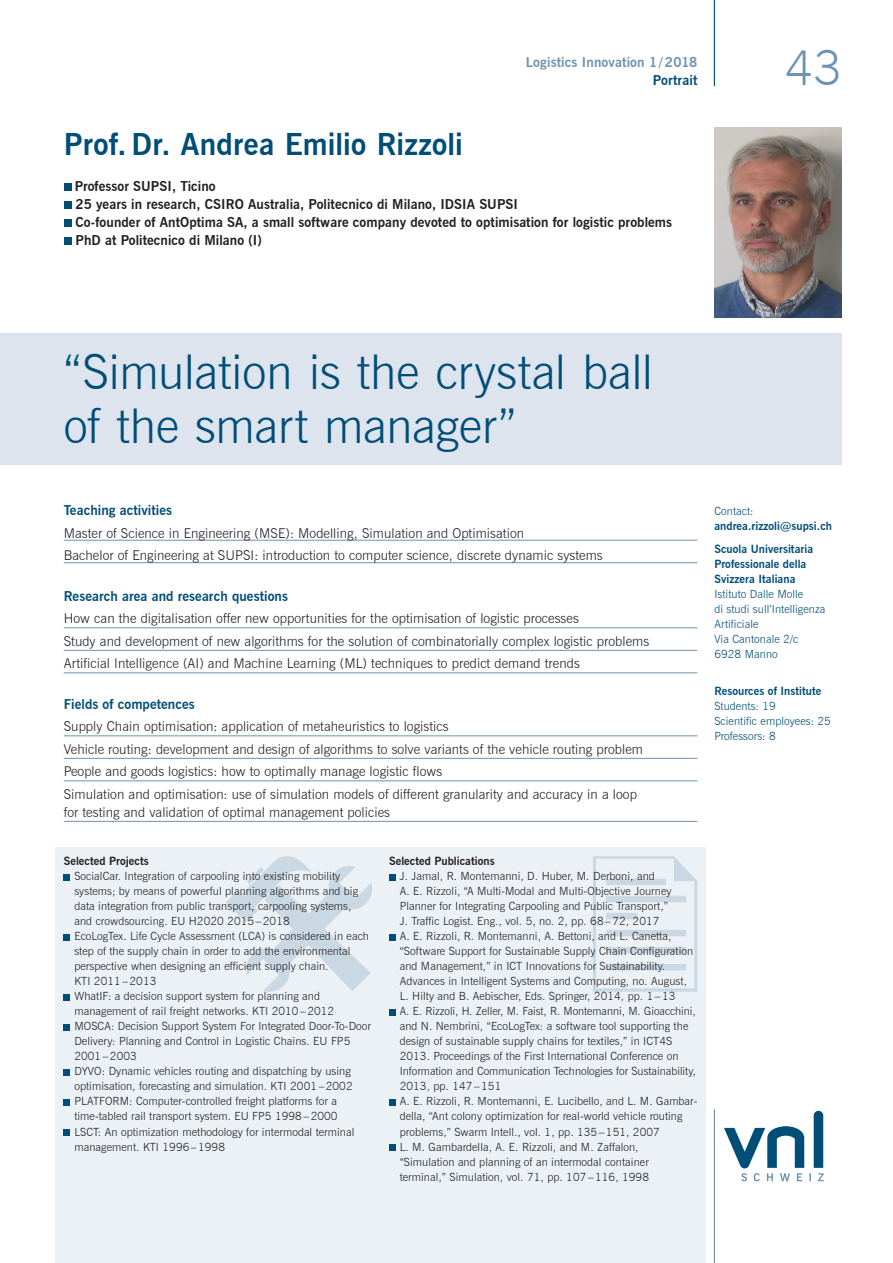
<style>
.page{position:relative;width:893px;height:1263px;background:#fff}
.page>*{position:absolute;margin:0;border:0;box-sizing:border-box;transform-origin:0 0}
._01_Titel_1{font:300 48px/54px "News Gothic BT";letter-spacing:-.005em;color:#004e78}
.t1{font:300 48px "News Gothic BT";color:#6d93b0}
._01_Titel_1-2{font:700 30px "News Gothic BT";letter-spacing:.005em;color:#004e78}
._04_Grundtext{font:300 13.5px/18px "News Gothic BT";letter-spacing:.005em;color:#231f20}
._04_Grundtext-2{font:700 13.5px "News Gothic BT";letter-spacing:.005em;color:#231f20}
._05_Untertitel{font:700 13.5px "News Gothic BT";letter-spacing:.005em;color:#004e78}
.t2{font:700 13.5px "News Gothic BT";letter-spacing:.01em;color:#6d93b0}
._04_Grundtext-3{font:300 11.25px/15px "News Gothic BT";letter-spacing:.005em;color:#231f20}
._04_Grundtext-4{font:300 11.25px/15px "News Gothic BT";letter-spacing:.005em;color:#004e78}
._04_Grundtext-5{font:700 11.25px "News Gothic BT";letter-spacing:.005em;color:#231f20}
._04_Grundtext-6{font:700 11.25px/15px "News Gothic BT";letter-spacing:.005em;color:#004e78}
.s1{font-weight:300}
.s2{font-weight:700}
</style>
<div class="page">
<hr style="left:714px;top:0;width:1px;height:86px;background:#004e78">
<div style="left:0;top:333px;width:842px;height:131px;background:#dde4ed"></div>
<hr style="left:64px;top:540px;width:633px;height:1px;background:#6d93b0">
<hr style="left:64px;top:562px;width:633px;height:1px;background:#6d93b0">
<hr style="left:64px;top:627px;width:633px;height:1px;background:#6d93b0">
<hr style="left:64px;top:650px;width:633px;height:1px;background:#6d93b0">
<hr style="left:64px;top:672px;width:633px;height:1px;background:#6d93b0">
<hr style="left:64px;top:735px;width:633px;height:1px;background:#6d93b0">
<hr style="left:64px;top:758px;width:633px;height:1px;background:#6d93b0">
<hr style="left:64px;top:780px;width:633px;height:1px;background:#6d93b0">
<hr style="left:64px;top:821px;width:633px;height:1px;background:#6d93b0">
<img style="left:714px;top:128px;width:128px;height:189px">
<div style="left:64px;top:184px;width:7px;height:7px;background:#004e78"></div>
<div style="left:64px;top:202px;width:7px;height:7px;background:#004e78"></div>
<div style="left:64px;top:220px;width:7px;height:7px;background:#004e78"></div>
<div style="left:64px;top:238px;width:7px;height:7px;background:#004e78"></div>
<div style="left:55px;top:848px;width:651px;height:415px;background:#ebf1f5"></div>
<svg style="left:593px;top:856px;width:104px;height:136px"></svg>
<svg style="left:226px;top:856px;width:146px;height:136px"></svg>
<svg style="left:64px;top:874px;width:6px;height:6px"></svg>
<svg style="left:64px;top:934px;width:6px;height:6px"></svg>
<svg style="left:64px;top:994px;width:6px;height:6px"></svg>
<svg style="left:64px;top:1024px;width:6px;height:6px"></svg>
<svg style="left:64px;top:1069px;width:6px;height:6px"></svg>
<svg style="left:64px;top:1099px;width:6px;height:6px"></svg>
<svg style="left:64px;top:1129px;width:6px;height:6px"></svg>
<svg style="left:389px;top:874px;width:6px;height:6px"></svg>
<svg style="left:389px;top:934px;width:6px;height:6px"></svg>
<svg style="left:389px;top:1009px;width:6px;height:6px"></svg>
<svg style="left:389px;top:1099px;width:6px;height:6px"></svg>
<svg style="left:389px;top:1144px;width:6px;height:6px"></svg>
<hr style="left:714px;top:1109px;width:1px;height:154px;background:#6d93b0">
<svg style="left:724px;top:1111px;width:100px;height:70px"></svg>
<p class="t2" style="left:526px;top:54px;width:173px">Logistics Innovation 1/2018</p>
<p class="_05_Untertitel" style="left:653px;top:72px;width:46px">Portrait</p>
<p class="_01_Titel_1-2" style="left:64px;top:126px;width:401px">Prof. Dr. Andrea Emilio Rizzoli</p>
<p class="_04_Grundtext-2" style="left:75px;top:178px;width:143px">Professor SUPSI, Ticino</p>
<p class="_04_Grundtext-2" style="left:75px;top:196px;width:444px">25 years in research, CSIRO Australia, Politecnico di Milano, IDSIA SUPSI</p>
<p class="_04_Grundtext-2" style="left:75px;top:214px;width:598px">Co-founder of AntOptima SA, a small software company devoted to optimisation for logistic problems</p>
<p class="_04_Grundtext-2" style="left:75px;top:232px;width:188px">PhD at Politecnico di Milano (I)</p>
<p class="t1" style="left:785px;top:39px;width:59px">43</p>
<p class="_01_Titel_1" style="left:64px;top:345px;width:591px">“Simulation is the crystal ball of the smart manager”</p>
<p class="_05_Untertitel" style="left:64px;top:502px;width:110px">Teaching activities</p>
<p class="_04_Grundtext" style="left:64px;top:524px;width:462px">Master of Science in Engineering (MSE): Modelling, Simulation and Optimisation</p>
<p class="_04_Grundtext" style="left:64px;top:546px;width:540px">Bachelor of Engineering at SUPSI: introduction to computer science, discrete dynamic systems</p>
<p class="_05_Untertitel" style="left:64px;top:588px;width:226px">Research area and research questions</p>
<p class="_04_Grundtext" style="left:64px;top:609px;width:517px">How can the digitalisation offer new opportunities for the optimisation of logistic processes</p>
<p class="_04_Grundtext" style="left:64px;top:632px;width:587px">Study and development of new algorithms for the solution of combinatorially complex logistic problems</p>
<p class="_04_Grundtext" style="left:64px;top:654px;width:518px">Artificial Intelligence (AI) and Machine Learning (ML) techniques to predict demand trends</p>
<p class="_05_Untertitel" style="left:64px;top:696px;width:133px">Fields of competences</p>
<p class="_04_Grundtext" style="left:64px;top:717px;width:386px">Supply Chain optimisation: application of metaheuristics to logistics</p>
<p class="_04_Grundtext" style="left:64px;top:740px;width:581px">Vehicle routing: development and design of algorithms to solve variants of the vehicle routing problem</p>
<p class="_04_Grundtext" style="left:64px;top:762px;width:380px">People and goods logistics: how to optimally manage logistic flows</p>
<p class="_04_Grundtext" style="left:64px;top:785px;width:575px">Simulation and optimisation: use of simulation models of different granularity and accuracy in a loop for testing and validation of optimal management policies</p>
<p class="_04_Grundtext-5" style="left:64px;top:855px;width:86px">Selected Projects</p>
<p class="_04_Grundtext-3" style="left:74px;top:869px;width:285px">SocialCar. Integration of carpooling into existing mobility systems; by means of powerful planning algorithms and big data integration from public transport, carpooling systems, and crowdsourcing. EU H2020 2015–2018</p>
<p class="_04_Grundtext-3" style="left:74px;top:929px;width:296px">EcoLogTex. Life Cycle Assessment (LCA) is considered in each step of the supply chain in order to add the environmental perspective when designing an efficient supply chain.<br>KTI 2011–2013</p>
<p class="_04_Grundtext-3" style="left:74px;top:989px;width:261px">WhatIF: a decision support system for planning and management of rail freight networks. KTI 2010–2012</p>
<p class="_04_Grundtext-3" style="left:74px;top:1019px;width:298px">MOSCA: Decision Support System For Integrated Door-To-Door<br>Delivery: Planning and Control in Logistic Chains. EU FP5<br>2001–2003</p>
<p class="_04_Grundtext-3" style="left:74px;top:1064px;width:280px">DYVO: Dynamic vehicles routing and dispatching by using optimisation, forecasting and simulation. KTI 2001–2002</p>
<p class="_04_Grundtext-3" style="left:74px;top:1094px;width:265px">PLATFORM: Computer-controlled freight platforms for a time-tabled rail transport system. EU FP5 1998–2000</p>
<p class="_04_Grundtext-3" style="left:74px;top:1124px;width:282px">LSCT: An optimization methodology for intermodal terminal management. KTI 1996–1998</p>
<p class="_04_Grundtext-5" style="left:389px;top:855px;width:107px">Selected Publications</p>
<p class="_04_Grundtext-3" style="left:400px;top:869px;width:273px">J. Jamal, R. Montemanni, D. Huber, M. Derboni, and<br>A. E. Rizzoli, “A Multi-Modal and Multi-Objective Journey Planner for Integrating Carpooling and Public Transport,” J. Traffic Logist. Eng., vol. 5, no. 2, pp. 68–72, 2017</p>
<p class="_04_Grundtext-3" style="left:400px;top:929px;width:295px">A. E. Rizzoli, R. Montemanni, A. Bettoni, and L. Canetta, “Software Support for Sustainable Supply Chain Configuration and Management,” in ICT Innovations for Sustainability.<br>Advances in Intelligent Systems and Computing, no. August, L. Hilty and B. Aebischer, Eds. Springer, 2014, pp. 1–13</p>
<p class="_04_Grundtext-3" style="left:400px;top:1004px;width:298px">A. E. Rizzoli, H. Zeller, M. Faist, R. Montemanni, M. Gioacchini, and N. Nembrini, “EcoLogTex: a software tool supporting the design of sustainable supply chains for textiles,” in ICT4S 2013. Proceedings of the First International Conference on Information and Communication Technologies for Sustainability, 2013, pp. 147–151</p>
<p class="_04_Grundtext-3" style="left:400px;top:1094px;width:299px">A. E. Rizzoli, R. Montemanni, E. Lucibello, and L. M. Gambar&shy;della, “Ant colony optimization for real-world vehicle routing problems,” Swarm Intell., vol. 1, pp. 135–151, 2007</p>
<p class="_04_Grundtext-3" style="left:400px;top:1139px;width:251px">L. M. Gambardella, A. E. Rizzoli, and M. Zaffalon, “Simulation and planning of an intermodal container terminal,” Simulation, vol. 71, pp. 107–116, 1998</p>
<p class="_04_Grundtext-6" style="left:714px;top:503px;width:119px"><span class="s1">Contact: </span>andrea.rizzoli@supsi.ch</p>
<p class="_04_Grundtext-4" style="left:714px;top:541px;width:113px"><span class="s2">Scuola Universitaria<br>Professionale della<br>Svizzera Italiana<br></span>Istituto Dalle Molle<br>di studi sull’Intelligenza<br>Artificiale<br>Via Cantonale 2/c<br>6928 Manno</p>
<p class="_04_Grundtext-4" style="left:714px;top:683px;width:118px"><span class="s2">Resources of Institute<br></span>Students: 19<br>Scientific employees: 25<br>Professors: 8</p>
</div>
